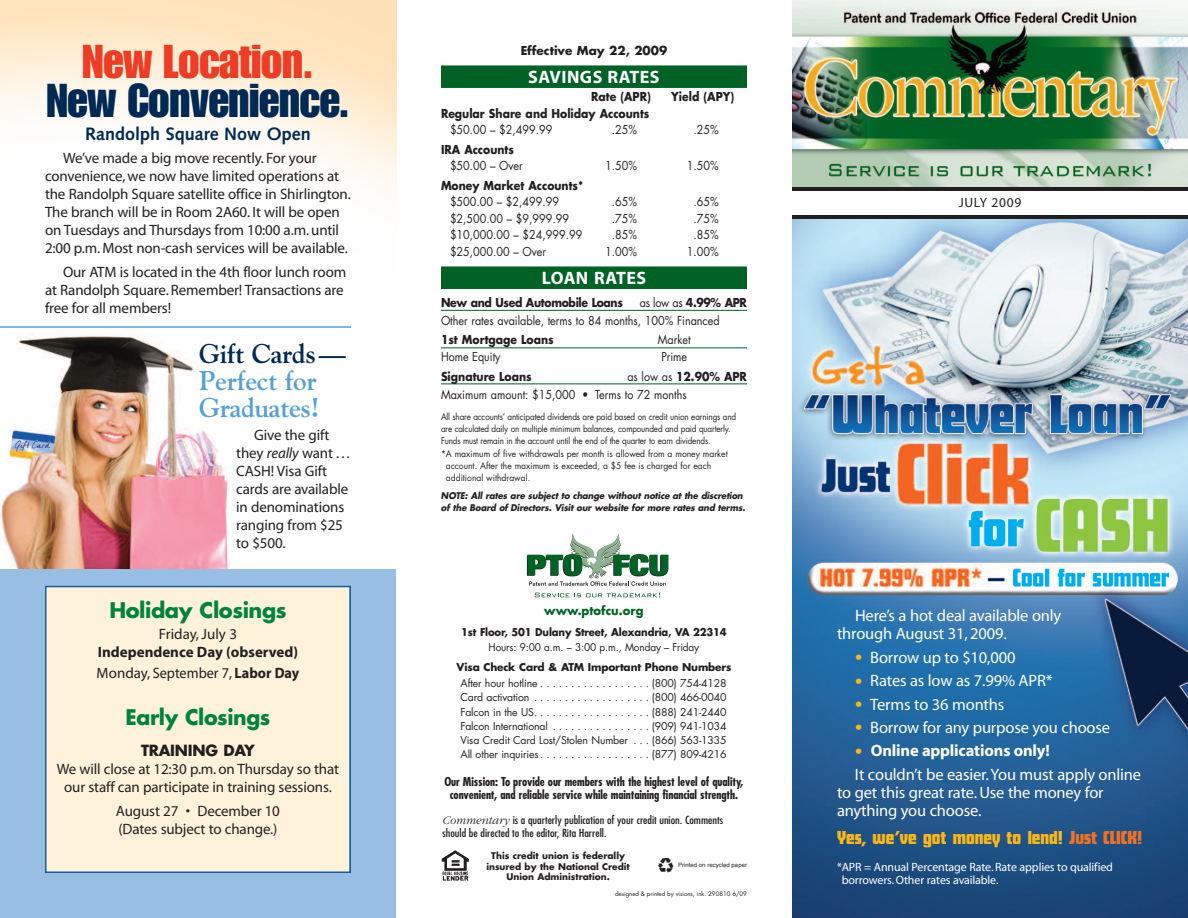
<style>
.page{position:relative;width:1188px;height:918px;background:#fff}
.page>*{position:absolute;margin:0;border:0;box-sizing:border-box;transform-origin:0 0}
.t1{font:46.5px "Impact";letter-spacing:-.015em;color:#002953}
.t2{font:46.5px "Impact";letter-spacing:-.015em;color:#ef3c25}
.t3{font:700 27px/27px "Goudy";letter-spacing:-.015em;color:#56a0d5}
.t4{font:700 27px "Goudy";letter-spacing:-.015em;color:#002953}
.t5{font:700 21px "Futura";letter-spacing:-.02em;color:#00843d}
.t6{font:19.5px "Function Display";color:#fcb814}
.t7{font:700 18px "Myriad";letter-spacing:.03em;color:#fff}
.t8{font:700 18px "Syntax";color:#002953}
.t9{font:16.5px/18px "Myriad";letter-spacing:-.01em;color:#fff}
.t10{font:15px/18px "Myriad";letter-spacing:-.01em;color:#231f20}
.t11{font:700 15px/21px "Myriad";color:#231f20}
.t12{font:700 15px "Futura";letter-spacing:-.015em;color:#231f20}
.t13{font:15px "Recycle";color:#231f20}
.t14{font:13.5px "Myriad";letter-spacing:.05em;color:#231f20}
.t15{font:12px/18px "Futura";color:#231f20;scale:.9 1}
.t16{font:700 condensed 12px/13.5px "Futura";letter-spacing:-.01em;color:#231f20;text-align:center}
.t17{font:700 12px "Futura";color:#231f20;scale:.9 1}
.t18{font:12px/12.8px "Myriad";letter-spacing:-.01em;color:#fff}
.t19{font:700 12px "Futura";letter-spacing:-.03em;color:#231f20;scale:.9 1}
.t20{font:700 12px "Futura";color:#231f20}
.t21{font:700 12px "Futura";color:#006224;scale:.96 1}
.t22{font:condensed 10.8px/13.5px "Futura";color:#231f20;scale:1.1 1}
.t23{font:10.5px/14.2px "Futura";letter-spacing:-.01em;color:#231f20;text-align:justify}
.t24{font:700 10.5px "Futura";letter-spacing:-.015em;color:#231f20;scale:.95 1}
.t25{font:700 10.5px "Futura";letter-spacing:-.015em;color:#231f20}
.t26{font:10.5px "Futura";letter-spacing:-.01em;color:#231f20;scale:.96 1}
.t27{font:9px/12px "Futura";letter-spacing:-.02em;color:#231f20;scale:.9 1}
.t28{font:9px/12px "Futura";color:#231f20;scale:.95 1}
.t29{font:italic 700 9px/12px "Futura";letter-spacing:-.015em;color:#231f20;scale:.95 1}
.t30{font:700 9px/10.5px "Futura";color:#231f20;text-align:center}
.t31{font:6px "Futura";color:#231f20}
.t32{font:6px "Helvetica";color:#231f20}
.s1{font-style:italic}
.s2{font-weight:400}
.s3{font-weight:700}
.s4{font-family:"Garamond";font-weight:300;font-style:italic;font-stretch:normal;font-size:12px}
.s5{font-size:25.5px;color:#fcb814}
.s6{color:#f37124}
</style>
<div class="page">
<img style="left:792px;top:218px;width:396px;height:700px">
<img style="left:792px;top:0;width:396px;height:188px">
<hr style="left:792px;top:188px;width:396px;height:3px;background:#231f20">
<svg style="left:527px;top:533px;width:141px;height:53px"></svg>
<svg style="left:535px;top:593px;width:125px;height:4px"></svg>
<div style="left:441px;top:65px;width:306px;height:23px;background:#006224"></div>
<div style="left:441px;top:266px;width:306px;height:23px;background:#006224"></div>
<hr style="left:441px;top:310px;width:306px;height:1px;background:#006224">
<hr style="left:441px;top:347px;width:306px;height:1px;background:#006224">
<hr style="left:441px;top:384px;width:306px;height:1px;background:#006224">
<img style="left:441px;top:850px;width:27px;height:30px">
<hr style="left:792px;top:215px;width:396px;height:3px;background:#231f20">
<img style="left:0;top:334px;width:228px;height:235px">
<hr style="left:0;top:326px;width:351px;height:2px;background:#56a0d5">
<div style="left:0;top:569px;width:396px;height:349px;background:#98bee3"></div>
<div style="left:46px;top:587px;width:304px;height:285px;background:#fef3da"></div>
<div style="left:45px;top:586px;width:306px;height:287px;border:2px solid #155f9e"></div>
<h1 class="t2" style="left:82px;top:45px;width:233px">New Location.</h1>
<h1 class="t1" style="left:46px;top:83px;width:305px">New Convenience.</h1>
<p class="t8" style="left:85px;top:126px;width:227px">Randolph Square Now Open</p>
<p class="t10" style="left:45px;top:151px;width:307px;text-indent:18px">We’ve made a big move recently. For your convenience,we now have limited operations at the Randolph Square satellite office in Shirlington.<br>The branch will be in Room 2A60. It will be open on Tuesdays and Thursdays from 10:00 a.m.until 2:00 p.m. Most non-cash services will be available.</p>
<p class="t10" style="left:45px;top:264px;width:303px;text-indent:18px">Our ATM is located in the 4th floor lunch room at Randolph Square. Remember! Transactions are free for all members!</p>
<h2 class="t4" style="left:199px;top:337px;width:148px">Gift Cards—</h2>
<h2 class="t3" style="left:199px;top:367px;width:122px">Perfect for<br>Graduates!</h2>
<p class="t10" style="left:236px;top:427px;width:115px;text-indent:18px">Give the gift they <span class="s1">really</span> want . . .<br>CASH! Visa Gift cards are available in denominations ranging from $25 to $500.</p>
<h3 class="t5" style="left:109px;top:601px;width:179px">Holiday Closings</h3>
<p class="t10" style="left:159px;top:626px;width:80px">Friday, July 3</p>
<p class="t11" style="left:97px;top:643px;width:204px">Independence Day (observed)<br><span class="s2">Monday, September 7,</span> Labor Day</p>
<h3 class="t5" style="left:126px;top:707px;width:146px">Early Closings</h3>
<p class="t12" style="left:141px;top:744px;width:115px">TRAINING DAY</p>
<p class="t10" style="left:57px;top:762px;width:284px;text-align:center">We will close at 12:30 p.m. on Thursday so that our staff can participate in training sessions.</p>
<p class="t10" style="left:116px;top:803px;width:166px">August 27 • December 10 (Dates subject to change.)</p>
<p class="t20" style="left:521px;top:45px;width:148px">Effective May 22, 2009</p>
<p class="t7" style="left:528px;top:71px;width:133px">SAVINGS RATES</p>
<p class="t17" style="left:591px;top:91px;width:68px">Rate (APR)</p>
<p class="t17" style="left:671px;top:91px;width:72px">Yield (APY)</p>
<p class="t17" style="left:441px;top:108px;width:233px">Regular Share and Holiday Accounts</p>
<p class="t15" style="left:450px;top:122px;width:115px">$50.00 – $2,499.99</p>
<p class="t15" style="left:612px;top:122px;width:30px">.25%</p>
<p class="t15" style="left:693px;top:122px;width:30px">.25%</p>
<p class="t17" style="left:441px;top:144px;width:83px">IRA Accounts</p>
<p class="t15" style="left:450px;top:158px;width:82px">$50.00 – Over</p>
<p class="t15" style="left:605px;top:158px;width:37px">1.50%</p>
<p class="t15" style="left:687px;top:158px;width:37px">1.50%</p>
<p class="t17" style="left:441px;top:180px;width:160px">Money Market Accounts*</p>
<p class="t15" style="left:450px;top:194px;width:123px">$500.00 – $2,499.99</p>
<p class="t15" style="left:612px;top:194px;width:30px">.65%</p>
<p class="t15" style="left:693px;top:194px;width:30px">.65%</p>
<p class="t15" style="left:450px;top:211px;width:134px">$2,500.00 – $9,999.99</p>
<p class="t15" style="left:612px;top:211px;width:30px">.75%</p>
<p class="t15" style="left:693px;top:211px;width:30px">.75%</p>
<p class="t15" style="left:450px;top:227px;width:149px">$10,000.00 – $24,999.99</p>
<p class="t15" style="left:612px;top:227px;width:30px">.85%</p>
<p class="t15" style="left:693px;top:227px;width:30px">.85%</p>
<p class="t15" style="left:450px;top:244px;width:108px">$25,000.00 – Over</p>
<p class="t15" style="left:605px;top:244px;width:37px">1.00%</p>
<p class="t15" style="left:687px;top:244px;width:37px">1.00%</p>
<p class="t7" style="left:542px;top:272px;width:106px">LOAN RATES</p>
<p class="t19" style="left:441px;top:297px;width:204px">New and Used Automobile Loans</p>
<p class="t15" style="left:441px;top:295px;width:341px;text-indent:199px">as low as <span class="s3">4.99% APR<br></span>Other rates available, terms to 84 months, 100% Financed</p>
<p class="t17" style="left:441px;top:335px;width:127px">1st Mortgage Loans</p>
<p class="t15" style="left:658px;top:332px;width:38px">Market</p>
<p class="t15" style="left:441px;top:349px;width:68px">Home Equity</p>
<p class="t15" style="left:661px;top:349px;width:30px">Prime</p>
<p class="t17" style="left:441px;top:371px;width:102px">Signature Loans</p>
<p class="t15" style="left:441px;top:368px;width:342px;text-indent:186px">as low as <span class="s3">12.90% APR<br></span>Maximum amount: $15,000 • Terms to 72 months</p>
<p class="t27" style="left:441px;top:411px;width:330px">All share accounts’ anticipated dividends are paid based on credit union earnings and are calculated daily on multiple minimum balances, compounded and paid quarterly.<br>Funds must remain in the account until the end of the quarter to earn dividends.</p>
<p class="t28" style="left:446px;top:448px;width:298px;text-indent:-5px">*A maximum of five withdrawals per month is allowed from a money market account. After the maximum is exceeded, a $5 fee is charged for each additional withdrawal.</p>
<p class="t29" style="left:441px;top:491px;width:322px">NOTE: All rates are subject to change without notice at the discretion of the Board of Directors. Visit our website for more rates and terms.</p>
<p class="t21" style="left:544px;top:605px;width:105px">www.ptofcu.org</p>
<p class="t24" style="left:461px;top:628px;width:281px">1st Floor, 501 Dulany Street, Alexandria, VA 22314</p>
<p class="t26" style="left:489px;top:642px;width:221px">Hours: 9:00 a.m. – 3:00 p.m., Monday – Friday</p>
<p class="t25" style="left:456px;top:662px;width:277px">Visa Check Card &amp; ATM Important Phone Numbers</p>
<p class="t23" style="left:460px;top:677px;width:268px">After hour hotline . . . . . . . . . . . . . . . . . . (800) 754-4128<br>Card activation . . . . . . . . . . . . . . . . . . . (800) 466-0040<br>FalconintheUS...................(888)241-2440<br>Falcon International . . . . . . . . . . . . . . . . (909) 941-1034<br>Visa Credit Card Lost/Stolen Number . . . (866) 563-1335<br>All other inquiries . . . . . . . . . . . . . . . . . . (877) 809-4216</p>
<p class="t16" style="left:444px;top:776px;width:301px">Our Mission: To provide our members with the highest level of quality, convenient, and reliable service while maintaining financial strength.</p>
<p class="t22" style="left:442px;top:814px;width:256px"><span class="s4">Commentary</span> is a quarterly publication of your credit union. Comments should be directed to the editor, Rita Harrell.</p>
<p class="t30" style="left:486px;top:851px;width:145px">This credit union is federally insured by the National Credit<br>Union Administration.</p>
<p class="t13" style="left:657px;top:856px;width:18px">C</p>
<p class="t32" style="left:678px;top:862px;width:70px">Printed on recycled paper</p>
<p class="t31" style="left:615px;top:891px;width:133px">designed &amp; printed by visions, ink. 290810 6/09</p>
<p class="t14" style="left:959px;top:198px;width:64px">JULY 2009</p>
<p class="t9" style="left:837px;top:608px;width:226px;text-indent:18px">Here’s a hot deal available only through August 31, 2009.</p>
<p class="t9" style="left:855px;top:650px;width:162px"><span class="s5">•</span> Borrow up to $10,000</p>
<p class="t9" style="left:855px;top:673px;width:199px"><span class="s5">•</span> Rates as low as 7.99% APR*</p>
<p class="t9" style="left:855px;top:696px;width:151px"><span class="s5">•</span> Terms to 36 months</p>
<p class="t9" style="left:855px;top:720px;width:257px"><span class="s5">•</span> Borrow for any purpose you choose</p>
<p class="t9" style="left:855px;top:741px;width:288px;line-height:23.4px"><span class="s5">•</span> <span class="s3">Online applications only!<br></span>It couldn’t be easier.You must apply online</p>
<p class="t9" style="left:837px;top:785px;width:268px">to get this great rate.Use the money for anything you choose.</p>
<h3 class="t6" style="left:837px;top:826px;width:307px">Yes, we’ve got money to lend! <span class="s6">Just CLICK!</span></h3>
<p class="t18" style="left:842px;top:862px;width:273px;text-indent:-5px">*APR = Annual Percentage Rate. Rate applies to qualified borrowers.Other rates available.</p>
</div>
